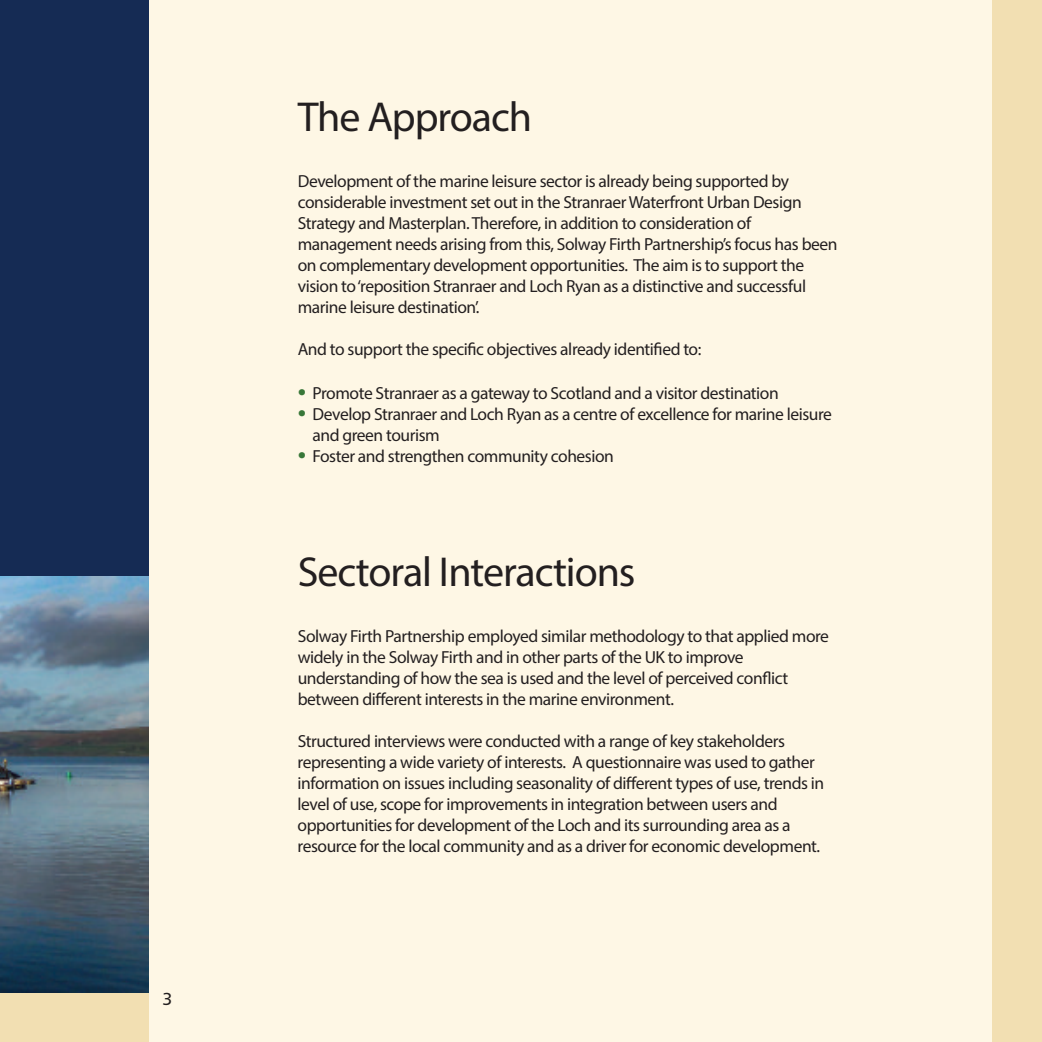
<style>
.page{position:relative;width:1042px;height:1042px;background:#fef7e5}
.page>*{position:absolute;margin:0;border:0;box-sizing:border-box;transform-origin:0 0}
.t1{font:42px "Myriad Pro";letter-spacing:-.025em;color:#231f20}
.t2{font:17.5px/21px "Myriad Pro";letter-spacing:-.025em;color:#231f20}
.t3{font:17.5px "Humanist 777 BT Roman B";color:#231f20}
.s1{font-size:29.75px;color:#387738}
</style>
<div class="page">
<div style="left:0;top:0;width:149px;height:1042px;background:#152b54"></div>
<div style="left:992px;top:0;width:50px;height:1042px;background:#f2dfb2"></div>
<div style="left:0;top:992px;width:149px;height:50px;background:#f2dfb2"></div>
<img style="left:0;top:577px;width:149px;height:415px">
<p class="t3" style="left:163px;top:992px;width:12px">3</p>
<h1 class="t1" style="left:298px;top:101px;width:236px">The Approach</h1>
<p class="t2" style="left:298px;top:172px;width:541px">Development of the marine leisure sector is already being supported by considerable investment set out in the StranraerWaterfront Urban Design Strategy and Masterplan.Therefore, in addition to consideration of management needs arising from this, Solway Firth Partnership’s focus has been on complementary development opportunities. The aim is to support the vision to‘reposition Stranraer and Loch Ryan as a distinctive and successful marine leisure destination’.</p>
<p class="t2" style="left:298px;top:340px;width:405px">And to support the specific objectives already identified to:</p>
<p class="t2" style="left:298px;top:384px;width:483px"><span class="s1">•</span> Promote Stranraer as a gateway to Scotland and a visitor destination</p>
<p class="t2" style="left:313px;top:405px;width:521px;text-indent:-15px"><span class="s1">•</span> Develop Stranraer and Loch Ryan as a centre of excellence for marine leisure and green tourism</p>
<p class="t2" style="left:298px;top:447px;width:318px"><span class="s1">•</span> Foster and strengthen community cohesion</p>
<h1 class="t1" style="left:298px;top:556px;width:339px">Sectoral Interactions</h1>
<p class="t2" style="left:298px;top:626px;width:533px">Solway Firth Partnership employed similar methodology to that applied more widely in the Solway Firth and in other parts of the UK to improve understanding of how the sea is used and the level of perceived conflict between different interests in the marine environment.</p>
<p class="t2" style="left:298px;top:731px;width:528px">Structured interviews were conducted with a range of key stakeholders representing a wide variety of interests. A questionnaire was used to gather information on issues including seasonality of different types of use, trends in level of use, scope for improvements in integration between users and opportunities for development of the Loch and its surrounding area as a resource for the local community and as a driver for economic development.</p>
</div>
